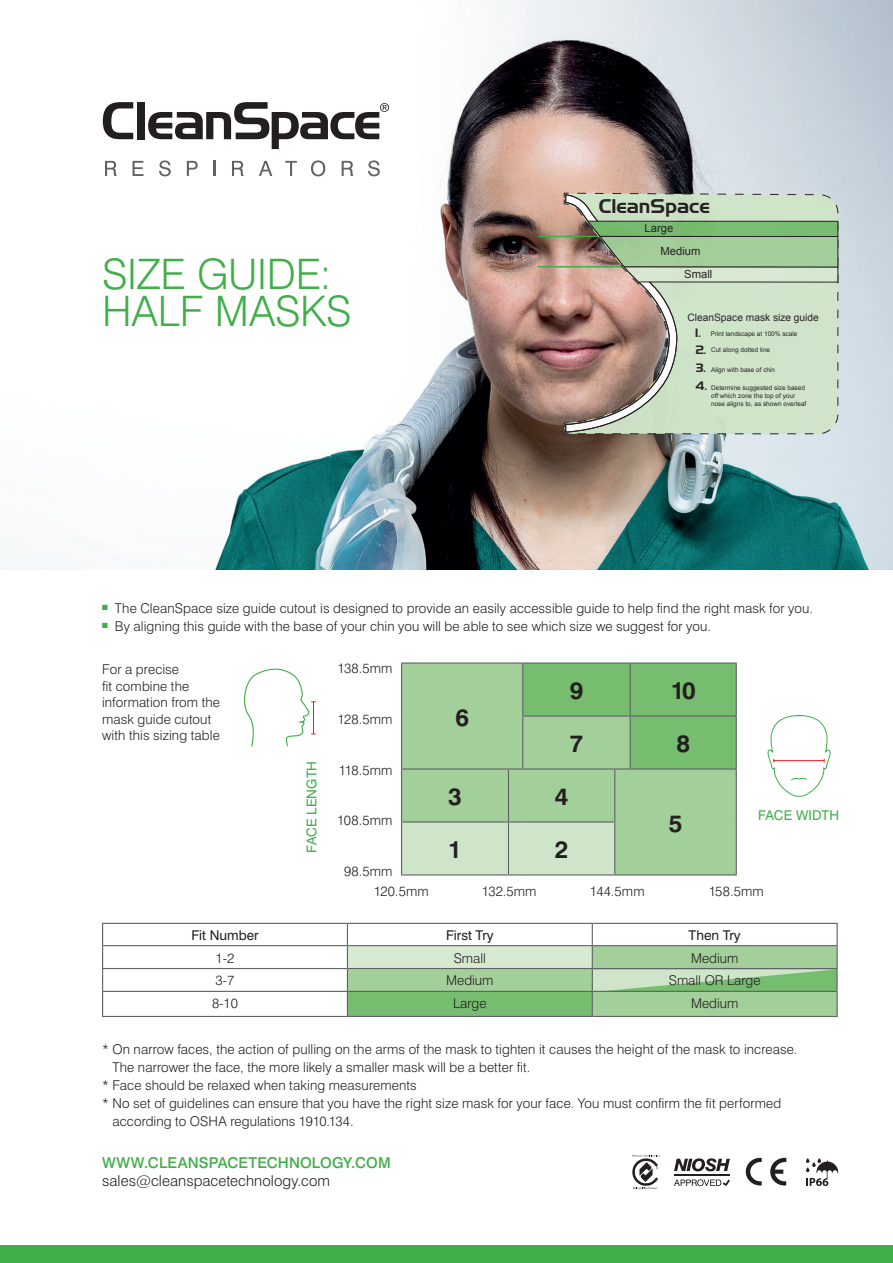
<style>
.page{position:relative;width:893px;height:1263px;background:#fff}
.page>*{position:absolute;margin:0;border:0;box-sizing:border-box;transform-origin:0 0}
.t1{font:300 42px/37.3px "Swiss 721 BT";letter-spacing:-.005em;color:#40ae49}
.t2{font:700 24px "Swiss 721 BT";color:#231f20}
.t3{font:19.35px "Handel Gothic BT";color:#231f20}
.t4{font:300 15px "Swiss 721 BT";letter-spacing:.005em;color:#231f20}
.t5{font:500 15px "Swiss 721 BT";letter-spacing:.01em;color:#40ae49}
.t6{font:300 13.5px/16.5px "Swiss 721 BT";letter-spacing:.005em;color:#231f20}
.t7{font:13.5px "Swiss 721 BT";color:#231f20}
.t8{font:13.5px "Swiss 721 BT";letter-spacing:.01em;color:#40ae49}
.t9{font:11.85px/16.5px "Handel Gothic BT";color:#231f20}
.t10{font:11.25px "Arial";color:#231f20}
.t11{font:10.2px "Arial";color:#231f20}
.t12{font:6.45px/7.8px "Arial";color:#231f20}
</style>
<div class="page">
<img style="left:0;top:0;width:893px;height:570px">
<svg style="left:770px;top:1158px;width:16px;height:27px"></svg>
<svg style="left:746px;top:1158px;width:16px;height:27px"></svg>
<hr style="left:674px;top:1175px;width:56px;height:1px;background:#231f20">
<svg style="left:674px;top:1158px;width:56px;height:13px"></svg>
<svg style="left:674px;top:1179px;width:56px;height:7px"></svg>
<svg style="left:806px;top:1158px;width:32px;height:28px"></svg>
<svg style="left:632px;top:1155px;width:27px;height:34px"></svg>
<hr style="left:102px;top:923px;width:245px;height:1px;background:#5f6263">
<hr style="left:347px;top:923px;width:245px;height:1px;background:#5f6263">
<hr style="left:592px;top:923px;width:246px;height:1px;background:#5f6263">
<hr style="left:102px;top:945px;width:245px;height:1px;background:#5f6263">
<hr style="left:102px;top:968px;width:245px;height:1px;background:#5f6263">
<svg style="left:102px;top:924px;width:1px;height:92px"></svg>
<hr style="left:102px;top:991px;width:245px;height:1px;background:#5f6263">
<hr style="left:102px;top:1016px;width:245px;height:1px;background:#5f6263">
<hr style="left:347px;top:1016px;width:245px;height:1px;background:#5f6263">
<svg style="left:347px;top:924px;width:491px;height:92px"></svg>
<hr style="left:592px;top:1016px;width:246px;height:1px;background:#5f6263">
<div style="left:0;top:1246px;width:893px;height:17px;background:#40ae49"></div>
<svg style="left:103px;top:102px;width:30px;height:37px"></svg>
<div style="left:138px;top:102px;width:7px;height:37px;background:#231f20"></div>
<svg style="left:148px;top:102px;width:241px;height:47px"></svg>
<svg style="left:105px;top:161px;width:12px;height:15px"></svg>
<svg style="left:133px;top:161px;width:10px;height:15px"></svg>
<svg style="left:159px;top:160px;width:12px;height:16px"></svg>
<svg style="left:187px;top:161px;width:11px;height:15px"></svg>
<hr style="left:213px;top:161px;width:3px;height:15px;background:#5f6263">
<svg style="left:232px;top:161px;width:12px;height:15px"></svg>
<svg style="left:259px;top:161px;width:13px;height:15px"></svg>
<svg style="left:285px;top:161px;width:12px;height:15px"></svg>
<svg style="left:311px;top:160px;width:14px;height:16px"></svg>
<svg style="left:342px;top:161px;width:11px;height:15px"></svg>
<svg style="left:368px;top:160px;width:12px;height:16px"></svg>
<svg style="left:767px;top:715px;width:64px;height:82px"></svg>
<svg style="left:244px;top:668px;width:72px;height:79px"></svg>
<div style="left:402px;top:664px;width:334px;height:210px;background:#a3cf9a"></div>
<hr style="left:401px;top:662px;width:107px;height:2px;background:#5f6263">
<hr style="left:401px;top:664px;width:1px;height:52px;background:#5f6263">
<hr style="left:401px;top:716px;width:1px;height:52px;background:#5f6263">
<hr style="left:630px;top:662px;width:107px;height:2px;background:#5f6263">
<hr style="left:736px;top:664px;width:1px;height:51px;background:#5f6263">
<hr style="left:630px;top:715px;width:107px;height:2px;background:#5f6263">
<hr style="left:736px;top:717px;width:1px;height:51px;background:#5f6263">
<hr style="left:401px;top:768px;width:107px;height:1px;background:#5f6263">
<hr style="left:401px;top:769px;width:1px;height:52px;background:#5f6263">
<hr style="left:508px;top:769px;width:1px;height:52px;background:#5f6263">
<svg style="left:508px;top:662px;width:228px;height:107px;background:#83c07c"></svg>
<hr style="left:614px;top:769px;width:1px;height:52px;background:#5f6263">
<hr style="left:630px;top:768px;width:107px;height:1px;background:#5f6263">
<hr style="left:736px;top:769px;width:1px;height:53px;background:#5f6263">
<hr style="left:736px;top:822px;width:1px;height:52px;background:#5f6263">
<hr style="left:630px;top:874px;width:107px;height:1px;background:#5f6263">
<hr style="left:401px;top:821px;width:107px;height:1px;background:#5f6263">
<hr style="left:401px;top:822px;width:1px;height:52px;background:#5f6263">
<hr style="left:401px;top:874px;width:107px;height:1px;background:#5f6263">
<svg style="left:402px;top:821px;width:228px;height:54px;background:#c8dfc2"></svg>
<hr style="left:523px;top:874px;width:92px;height:1px;background:#5f6263">
<hr style="left:538px;top:236px;width:62px;height:1px;background:#40ae49">
<hr style="left:538px;top:266px;width:85px;height:1px;background:#40ae49">
<svg style="left:564px;top:193px;width:274px;height:241px;background:#bac4aa"></svg>
<h1 class="t1" style="left:102px;top:255px;width:251px">SIZE GUIDE:<br>HALF MASKS</h1>
<h3 class="t3" style="left:599px;top:194px;width:112px">CleanSpace</h3>
<p class="t10" style="left:645px;top:221px;width:30px">Large</p>
<p class="t10" style="left:660px;top:244px;width:42px">Medium</p>
<p class="t10" style="left:684px;top:267px;width:30px">Small</p>
<p class="t11" style="left:687px;top:310px;width:133px">CleanSpace mask size guide</p>
<p class="t12" style="left:711px;top:330px;width:88px">Print landscape at 100% scale</p>
<p class="t12" style="left:711px;top:346px;width:61px">Cut along dotted line</p>
<p class="t12" style="left:711px;top:366px;width:66px">Align with base of chin</p>
<p class="t12" style="left:711px;top:384px;width:97px">Determine suggested size based off which zone the top of your nose aligns to, as shown overleaf</p>
<p class="t9" style="left:695px;top:325px;width:12px">1.<br>2.</p>
<p class="t9" style="left:696px;top:358px;width:13px;line-height:18.5px">3.<br>4.</p>
<p class="t6" style="left:102px;top:599px;width:712px"><sup>■</sup> The CleanSpace size guide cutout is designed to provide an easily accessible guide to help find the right mask for you.</p>
<p class="t6" style="left:102px;top:617px;width:610px"><sup>■</sup> By aligning this guide with the base of your chin you will be able to see which size we suggest for you.</p>
<p class="t6" style="left:102px;top:661px;width:120px">For a precise<br>fit combine the information from the mask guide cutout with this sizing table</p>
<p class="t8" style="left:303px;top:853px;width:94px;rotate:-90deg">FACE LENGTH</p>
<p class="t6" style="left:337px;top:660px;width:56px">138.5mm</p>
<p class="t6" style="left:338px;top:711px;width:56px">128.5mm</p>
<p class="t6" style="left:339px;top:761px;width:55px">118.5mm</p>
<p class="t6" style="left:337px;top:812px;width:57px">108.5mm</p>
<p class="t6" style="left:344px;top:863px;width:50px">98.5mm</p>
<h2 class="t2" style="left:455px;top:702px;width:15px">6</h2>
<h2 class="t2" style="left:570px;top:676px;width:15px">9</h2>
<h2 class="t2" style="left:671px;top:676px;width:26px">10</h2>
<h2 class="t2" style="left:570px;top:729px;width:15px">7</h2>
<h2 class="t2" style="left:676px;top:729px;width:15px">8</h2>
<h2 class="t2" style="left:448px;top:782px;width:15px">3</h2>
<h2 class="t2" style="left:555px;top:782px;width:15px">4</h2>
<h2 class="t2" style="left:448px;top:835px;width:15px">1</h2>
<h2 class="t2" style="left:555px;top:835px;width:15px">2</h2>
<h2 class="t2" style="left:669px;top:808px;width:15px">5</h2>
<p class="t8" style="left:758px;top:807px;width:83px">FACE WIDTH</p>
<p class="t6" style="left:374px;top:882px;width:56px">120.5mm</p>
<p class="t6" style="left:482px;top:882px;width:56px">132.5mm</p>
<p class="t6" style="left:590px;top:882px;width:56px">144.5mm</p>
<p class="t6" style="left:709px;top:882px;width:56px">158.5mm</p>
<p class="t7" style="left:191px;top:927px;width:69px">Fit Number</p>
<p class="t7" style="left:446px;top:927px;width:49px">First Try</p>
<p class="t7" style="left:689px;top:927px;width:54px">Then Try</p>
<p class="t6" style="left:216px;top:949px;width:20px">1-2</p>
<p class="t6" style="left:454px;top:949px;width:34px">Small</p>
<p class="t6" style="left:691px;top:949px;width:49px">Medium</p>
<p class="t6" style="left:216px;top:972px;width:20px">3-7</p>
<p class="t6" style="left:446px;top:972px;width:49px">Medium</p>
<p class="t6" style="left:669px;top:972px;width:93px">Small OR Large</p>
<p class="t6" style="left:212px;top:995px;width:27px">8-10</p>
<p class="t6" style="left:453px;top:995px;width:35px">Large</p>
<p class="t6" style="left:691px;top:995px;width:49px">Medium</p>
<p class="t6" style="left:102px;top:1040px;width:697px">* On narrow faces, the action of pulling on the arms of the mask to tighten it causes the height of the mask to increase.</p>
<p class="t6" style="left:112px;top:1058px;width:420px">The narrower the face, the more likely a smaller mask will be a better fit.</p>
<p class="t6" style="left:102px;top:1076px;width:316px">* Face should be relaxed when taking measurements</p>
<p class="t6" style="left:102px;top:1094px;width:681px">* No set of guidelines can ensure that you have the right size mask for your face. You must confirm the fit performed</p>
<p class="t6" style="left:112px;top:1112px;width:243px">according to OSHA regulations 1910.134.</p>
<p class="t5" style="left:102px;top:1154px;width:290px">WWW.CLEANSPACETECHNOLOGY.COM</p>
<p class="t4" style="left:102px;top:1172px;width:230px">sales@cleanspacetechnology.com</p>
</div>
